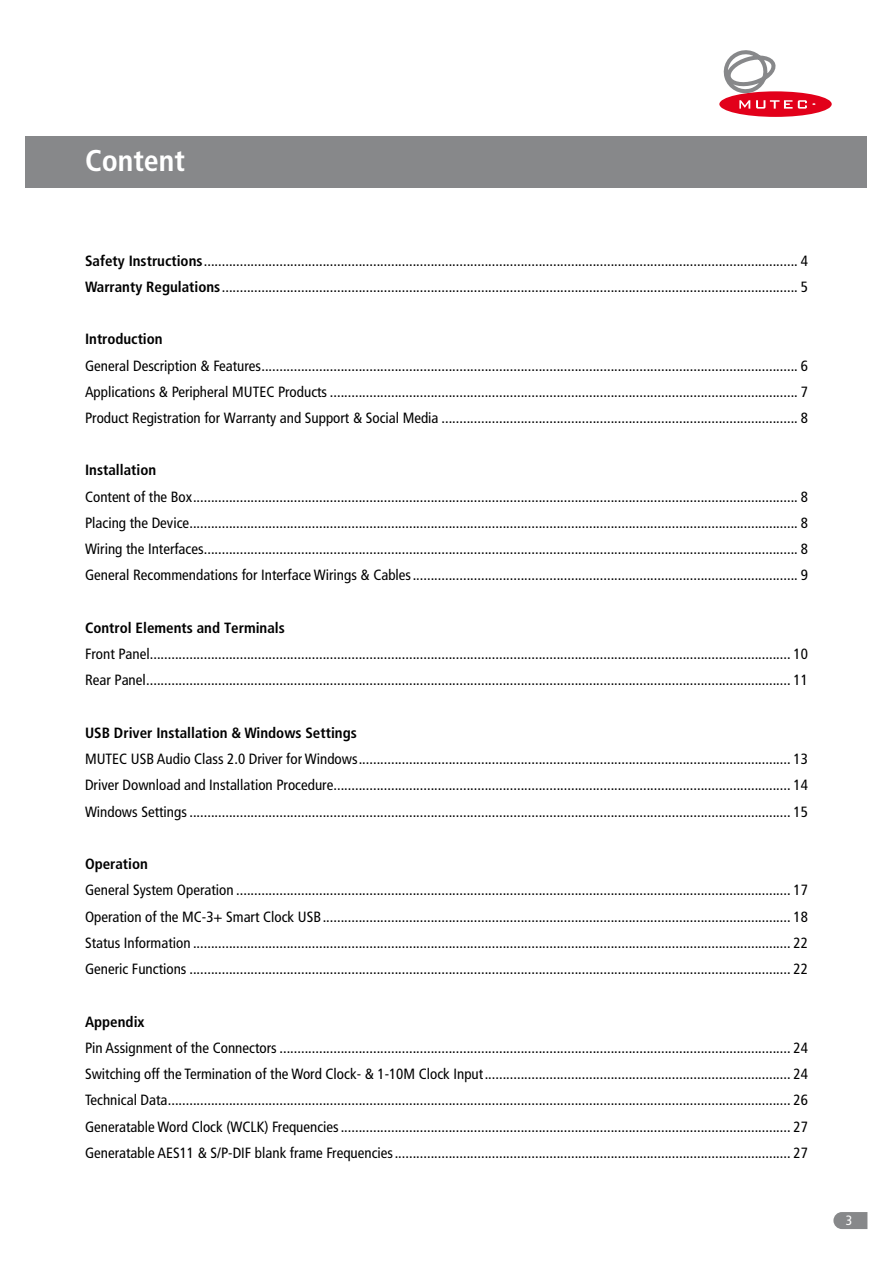
<style>
.page{position:relative;width:893px;height:1263px;background:#fff}
.page>*{position:absolute;margin:0;border:0;box-sizing:border-box;transform-origin:0 0}
.t1{font:700 condensed 30px "Frutiger LT Pro";color:#fff}
.t2{font:condensed 14.85px/26.2px "Frutiger LT Pro";color:#000;text-align:justify}
.t3{font:700 condensed 14.85px "Frutiger LT Pro";color:#000}
.t4{font:condensed 13.5px "Frutiger LT Pro";color:#fff}
.s1{font-weight:700}
</style>
<div class="page">
<div style="left:719px;top:91px;width:113px;height:26px;background:#e2001a;border-radius:50%"></div>
<svg style="left:721px;top:50px;width:94px;height:59px"></svg>
<svg style="left:833px;top:1212px;width:34px;height:17px"></svg>
<div style="left:26px;top:136px;width:841px;height:51px;background:#87888a"></div>
<h1 class="t1" style="left:85px;top:143px;width:102px">Content</h1>
<p class="t2" style="left:85px;top:247px;width:724px"><span class="s1">Safety Instructions</span>..................................................................................................................................................................... 4<br><span class="s1">Warranty Regulations</span>................................................................................................................................................................ 5</p>
<p class="t3" style="left:85px;top:330px;width:79px">Introduction</p>
<p class="t2" style="left:85px;top:352px;width:724px">General Description &amp; Features..................................................................................................................................................... 6<br>Applications &amp; Peripheral MUTEC Products .................................................................................................................................. 7<br>Product Registration for Warranty and Support &amp; Social Media ................................................................................................... 8</p>
<p class="t3" style="left:85px;top:461px;width:73px">Installation</p>
<p class="t2" style="left:85px;top:483px;width:724px">Content of the Box........................................................................................................................................................................ 8<br>Placing the Device......................................................................................................................................................................... 8<br>Wiring the Interfaces..................................................................................................................................................................... 8<br>General Recommendations for Interface Wirings &amp; Cables........................................................................................................... 9</p>
<p class="t3" style="left:85px;top:619px;width:201px">Control Elements and Terminals</p>
<p class="t2" style="left:85px;top:641px;width:724px">Front Panel.................................................................................................................................................................................. 10<br>Rear Panel................................................................................................................................................................................... 11</p>
<p class="t3" style="left:85px;top:724px;width:273px">USB Driver Installation &amp; Windows Settings</p>
<p class="t2" style="left:85px;top:746px;width:724px">MUTEC USB Audio Class 2.0 Driver for Windows........................................................................................................................ 13<br>Driver Download and Installation Procedure............................................................................................................................... 14<br>Windows Settings ....................................................................................................................................................................... 15</p>
<p class="t3" style="left:85px;top:855px;width:64px">Operation</p>
<p class="t2" style="left:85px;top:877px;width:724px">General System Operation .......................................................................................................................................................... 17<br>Operation of the MC-3+ Smart Clock USB.................................................................................................................................. 18<br>Status Information ...................................................................................................................................................................... 22<br>Generic Functions ....................................................................................................................................................................... 22</p>
<p class="t3" style="left:85px;top:1013px;width:61px">Appendix</p>
<p class="t2" style="left:85px;top:1035px;width:724px">Pin Assignment of the Connectors .............................................................................................................................................. 24<br>Switching off the Termination of the Word Clock- &amp; 1-10M Clock Input..................................................................................... 24<br>Technical Data............................................................................................................................................................................. 26<br>Generatable Word Clock (WCLK) Frequencies............................................................................................................................. 27<br>Generatable AES11 &amp; S/P-DIF blank frame Frequencies.............................................................................................................. 27</p>
<p class="t4" style="left:846px;top:1212px;width:8px">3</p>
</div>
